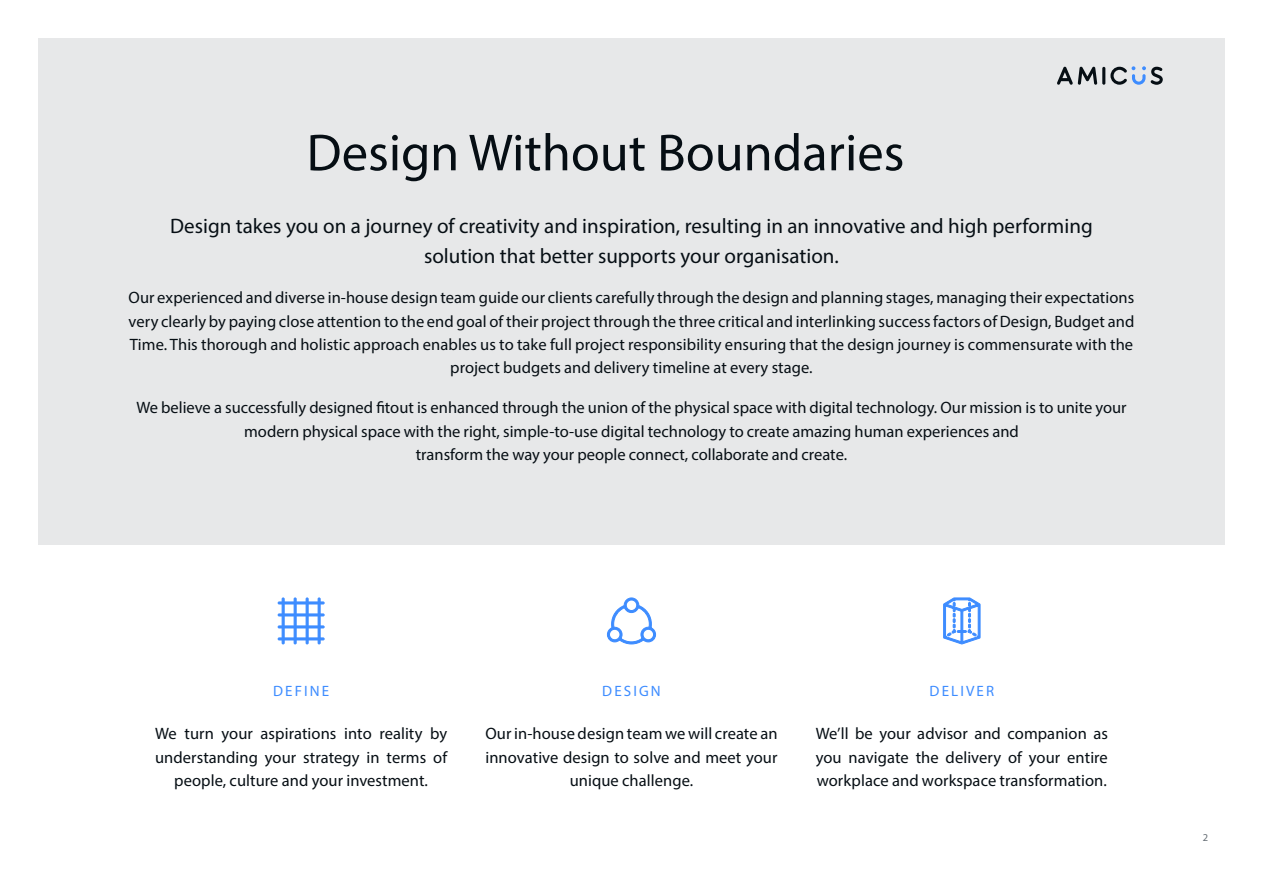
<style>
.page{position:relative;width:1263px;height:893px;background:#fff}
.page>*{position:absolute;margin:0;border:0;box-sizing:border-box;transform-origin:0 0}
.t1{font:52.5px "Myriad Pro";color:#060e14}
.t2{font:21px/30px "Myriad Pro";color:#060e14;text-align:center}
.Body_-_Large{font:16.5px/23.2px "Myriad Pro";letter-spacing:.005em;color:#060e14;text-align:center}
.t3{font:15px "Myriad Pro";letter-spacing:.14em;color:#3d8cff}
.t4{font:10.5px "Myriad Pro";color:#646d74}
</style>
<div class="page">
<div style="left:38px;top:38px;width:1187px;height:506px;background:#e7e8e9"></div>
<div style="left:282px;top:598px;width:3px;height:46px;background:#3d8cff;border:1px solid #3d8cff"></div>
<div style="left:294px;top:598px;width:3px;height:46px;background:#3d8cff;border:1px solid #3d8cff"></div>
<div style="left:306px;top:598px;width:3px;height:46px;background:#3d8cff;border:1px solid #3d8cff"></div>
<div style="left:318px;top:598px;width:2px;height:46px;background:#3d8cff;border:1px solid #3d8cff"></div>
<div style="left:278px;top:637px;width:46px;height:3px;background:#3d8cff;border:1px solid #3d8cff"></div>
<div style="left:278px;top:625px;width:46px;height:3px;background:#3d8cff;border:1px solid #3d8cff"></div>
<div style="left:278px;top:614px;width:46px;height:2px;background:#3d8cff;border:1px solid #3d8cff"></div>
<div style="left:278px;top:602px;width:46px;height:2px;background:#3d8cff;border:1px solid #3d8cff"></div>
<svg style="left:607px;top:597px;width:49px;height:48px"></svg>
<svg style="left:943px;top:597px;width:38px;height:48px"></svg>
<svg style="left:1057px;top:67px;width:40px;height:18px"></svg>
<hr style="left:1102px;top:67px;width:3px;height:18px;background:#060e14;border-radius:2px">
<svg style="left:1110px;top:66px;width:53px;height:19px"></svg>
<p class="t1" style="left:307px;top:120px;width:599px">Design Without Boundaries</p>
<h2 class="t2" style="left:170px;top:211px;width:924px">Design takes you on a journey of creativity and inspiration, resulting in an innovative and high performing solution that better supports your organisation.</h2>
<p class="Body_-_Large" style="left:129px;top:286px;width:1007px">Our experienced and diverse in-house design team guide our clients carefully through the design and planning stages, managing their expectations very clearly by paying close attention to the end goal of their project through the three critical and interlinking success factors of Design, Budget and Time. This thorough and holistic approach enables us to take full project responsibility ensuring that the design journey is commensurate with the project budgets and delivery timeline at every stage.</p>
<p class="Body_-_Large" style="left:136px;top:396px;width:992px">We believe a successfully designed fitout is enhanced through the union of the physical space with digital technology. Our mission is to unite your modern physical space with the right, simple-to-use digital technology to create amazing human experiences and<br>transform the way your people connect, collaborate and create.</p>
<p class="t3" style="left:273px;top:682px;width:58px">DEFINE</p>
<p class="Body_-_Large" style="left:155px;top:722px;width:294px">We turn your aspirations into reality by understanding your strategy in terms of people, culture and your investment.</p>
<p class="t3" style="left:602px;top:682px;width:60px">DESIGN</p>
<p class="Body_-_Large" style="left:485px;top:722px;width:294px">Our in-house design team we will create an innovative design to solve and meet your unique challenge.</p>
<p class="t3" style="left:930px;top:682px;width:66px">DELIVER</p>
<p class="Body_-_Large" style="left:816px;top:722px;width:294px;text-align:justify">We’ll be your advisor and companion as you navigate the delivery of your entire workplace and workspace transformation.</p>
<p class="t4" style="left:1203px;top:831px;width:7px">2</p>
</div>
